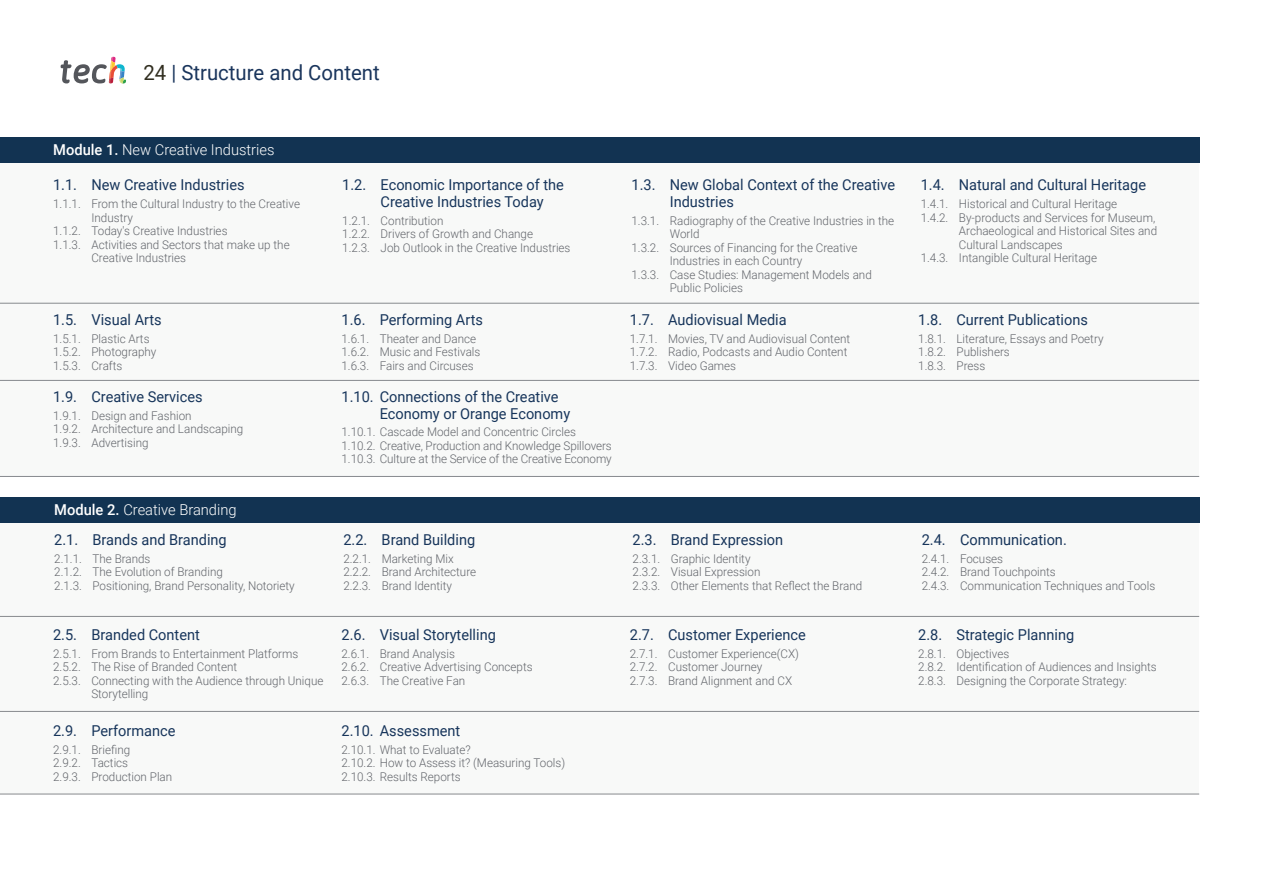
<style>
.page{position:relative;width:1263px;height:893px;background:#fff}
.page>*{position:absolute;margin:0;border:0;box-sizing:border-box;transform-origin:0 0}
.t1{font:21px "Roboto";color:#1a355c}
.t2{font:15px/16.5px "Roboto";color:#17355b}
.t3{font:300 15px "Roboto";color:#fff}
.t4{font:300 12px/13.5px "Roboto";color:#61646a}
.s1{color:#312e20}
.s2{font-weight:500}
</style>
<div class="page">
<svg style="left:61px;top:57px;width:65px;height:27px"></svg>
<div style="left:0;top:163px;width:1199px;height:313px;background:#f8f9f8"></div>
<div style="left:0;top:138px;width:1199px;height:25px;background:#123352"></div>
<hr style="left:0;top:303px;width:1199px;height:1px;background:#878a8e">
<hr style="left:0;top:476px;width:1199px;height:1px;background:#878a8e">
<hr style="left:0;top:380px;width:1199px;height:1px;background:#878a8e">
<div style="left:0;top:504px;width:1199px;height:290px;background:#f8f9f8"></div>
<hr style="left:0;top:711px;width:1199px;height:1px;background:#878a8e">
<hr style="left:0;top:616px;width:1199px;height:1px;background:#878a8e">
<hr style="left:0;top:794px;width:1199px;height:1px;background:#878a8e">
<div style="left:0;top:498px;width:1199px;height:25px;background:#123352"></div>
<h1 class="t1" style="left:144px;top:57px;width:238px"><span class="s1">24</span> | Structure and Content</h1>
<p class="t3" style="left:53px;top:139px;width:223px"><span class="s2">Module 1.</span> New Creative Industries</p>
<p class="t2" style="left:53px;top:176px;width:193px">1.1. New Creative Industries</p>
<p class="t4" style="left:53px;top:197px;width:248px">1.1.1. From the Cultural Industry to the Creative</p>
<p class="t4" style="left:91px;top:210px;width:43px">Industry</p>
<p class="t4" style="left:53px;top:224px;width:176px">1.1.2. Today's Creative Industries</p>
<p class="t4" style="left:53px;top:237px;width:238px">1.1.3. Activities and Sectors that make up the</p>
<p class="t4" style="left:91px;top:251px;width:96px">Creative Industries</p>
<p class="t2" style="left:53px;top:311px;width:110px">1.5. Visual Arts</p>
<p class="t4" style="left:53px;top:331px;width:105px">1.5.1. Plastic Arts<br>1.5.2. Photography<br>1.5.3. Crafts</p>
<p class="t2" style="left:53px;top:388px;width:151px">1.9. Creative Services</p>
<p class="t4" style="left:53px;top:408px;width:192px">1.9.1. Design and Fashion<br>1.9.2. Architecture and Landscaping<br>1.9.3. Advertising</p>
<p class="t3" style="left:54px;top:499px;width:184px"><span class="s2">Module 2.</span> Creative Branding</p>
<p class="t2" style="left:54px;top:531px;width:174px">2.1. Brands and Branding</p>
<p class="t4" style="left:54px;top:551px;width:242px">2.1.1. The Brands<br>2.1.2. The Evolution of Branding<br>2.1.3. Positioning, Brand Personality, Notoriety</p>
<p class="t2" style="left:53px;top:626px;width:148px">2.5. Branded Content</p>
<p class="t4" style="left:53px;top:646px;width:247px">2.5.1. From Brands to Entertainment Platforms</p>
<p class="t4" style="left:53px;top:660px;width:185px">2.5.2. The Rise of Branded Content</p>
<p class="t4" style="left:53px;top:673px;width:272px">2.5.3. Connecting with the Audience through Unique</p>
<p class="t4" style="left:91px;top:687px;width:59px">Storytelling</p>
<p class="t2" style="left:53px;top:722px;width:124px">2.9. Performance</p>
<p class="t4" style="left:53px;top:742px;width:121px">2.9.1. Briefing<br>2.9.2. Tactics<br>2.9.3. Production Plan</p>
<p class="t2" style="left:381px;top:176px;width:185px;text-indent:-38px">1.2. Economic Importance of the<br>Creative Industries Today</p>
<p class="t4" style="left:342px;top:213px;width:230px">1.2.1. Contribution<br>1.2.2. Drivers of Growth and Change<br>1.2.3. Job Outlook in the Creative Industries</p>
<p class="t2" style="left:341px;top:311px;width:143px">1.6. Performing Arts</p>
<p class="t4" style="left:341px;top:331px;width:140px">1.6.1. Theater and Dance<br>1.6.2. Music and Festivals<br>1.6.3. Fairs and Circuses</p>
<p class="t2" style="left:380px;top:388px;width:192px;text-indent:-38px">1.10. Connections of the Creative<br>Economy or Orange Economy</p>
<p class="t4" style="left:341px;top:425px;width:272px">1.10.1. Cascade Model and Concentric Circles<br>1.10.2. Creative, Production and Knowledge Spillovers<br>1.10.3. Culture at the Service of the Creative Economy</p>
<p class="t2" style="left:670px;top:176px;width:227px;text-indent:-38px">1.3. New Global Context of the Creative<br>Industries</p>
<p class="t4" style="left:631px;top:213px;width:264px">1.3.1. Radiography of the Creative Industries in the</p>
<p class="t4" style="left:670px;top:227px;width:31px">World</p>
<p class="t4" style="left:631px;top:240px;width:227px">1.3.2. Sources of Financing for the Creative</p>
<p class="t4" style="left:670px;top:254px;width:134px">Industries in each Country</p>
<p class="t4" style="left:631px;top:267px;width:242px">1.3.3. Case Studies: Management Models and</p>
<p class="t4" style="left:670px;top:281px;width:75px">Public Policies</p>
<p class="t2" style="left:630px;top:311px;width:158px">1.7. Audiovisual Media</p>
<p class="t4" style="left:630px;top:331px;width:222px">1.7.1. Movies, TV and Audiovisual Content<br>1.7.2. Radio, Podcasts and Audio Content<br>1.7.3. Video Games</p>
<p class="t2" style="left:343px;top:531px;width:133px">2.2. Brand Building</p>
<p class="t4" style="left:343px;top:551px;width:134px">2.2.1. Marketing Mix<br>2.2.2. Brand Architecture<br>2.2.3. Brand Identity</p>
<p class="t2" style="left:341px;top:626px;width:156px">2.6. Visual Storytelling</p>
<p class="t4" style="left:341px;top:646px;width:193px">2.6.1. Brand Analysis<br>2.6.2. Creative Advertising Concepts<br>2.6.3. The Creative Fan</p>
<p class="t2" style="left:341px;top:722px;width:120px">2.10. Assessment</p>
<p class="t4" style="left:341px;top:742px;width:225px">2.10.1. What to Evaluate?<br>2.10.2. How to Assess it? (Measuring Tools)<br>2.10.3. Results Reports</p>
<p class="t2" style="left:632px;top:531px;width:152px">2.3. Brand Expression</p>
<p class="t4" style="left:632px;top:551px;width:231px">2.3.1. Graphic Identity<br>2.3.2. Visual Expression<br>2.3.3. Other Elements that Reflect the Brand</p>
<p class="t2" style="left:630px;top:626px;width:178px">2.7. Customer Experience</p>
<p class="t4" style="left:630px;top:646px;width:171px">2.7.1. Customer Experience(CX)<br>2.7.2. Customer Journey<br>2.7.3. Brand Alignment and CX</p>
<p class="t2" style="left:921px;top:176px;width:227px">1.4. Natural and Cultural Heritage</p>
<p class="t4" style="left:921px;top:197px;width:198px">1.4.1. Historical and Cultural Heritage</p>
<p class="t4" style="left:921px;top:210px;width:236px">1.4.2. By-products and Services for Museum,</p>
<p class="t4" style="left:959px;top:224px;width:200px">Archaeological and Historical Sites and</p>
<p class="t4" style="left:959px;top:237px;width:105px">Cultural Landscapes</p>
<p class="t4" style="left:921px;top:251px;width:178px">1.4.3. Intangible Cultural Heritage</p>
<p class="t2" style="left:918px;top:311px;width:171px">1.8. Current Publications</p>
<p class="t4" style="left:918px;top:331px;width:187px">1.8.1. Literature, Essays and Poetry<br>1.8.2. Publishers<br>1.8.3. Press</p>
<p class="t2" style="left:922px;top:531px;width:147px">2.4. Communication.</p>
<p class="t4" style="left:922px;top:551px;width:235px">2.4.1. Focuses<br>2.4.2. Brand Touchpoints<br>2.4.3. Communication Techniques and Tools</p>
<p class="t2" style="left:918px;top:626px;width:158px">2.8. Strategic Planning</p>
<p class="t4" style="left:918px;top:646px;width:240px">2.8.1. Objectives<br>2.8.2. Identification of Audiences and Insights<br>2.8.3. Designing the Corporate Strategy:</p>
</div>
